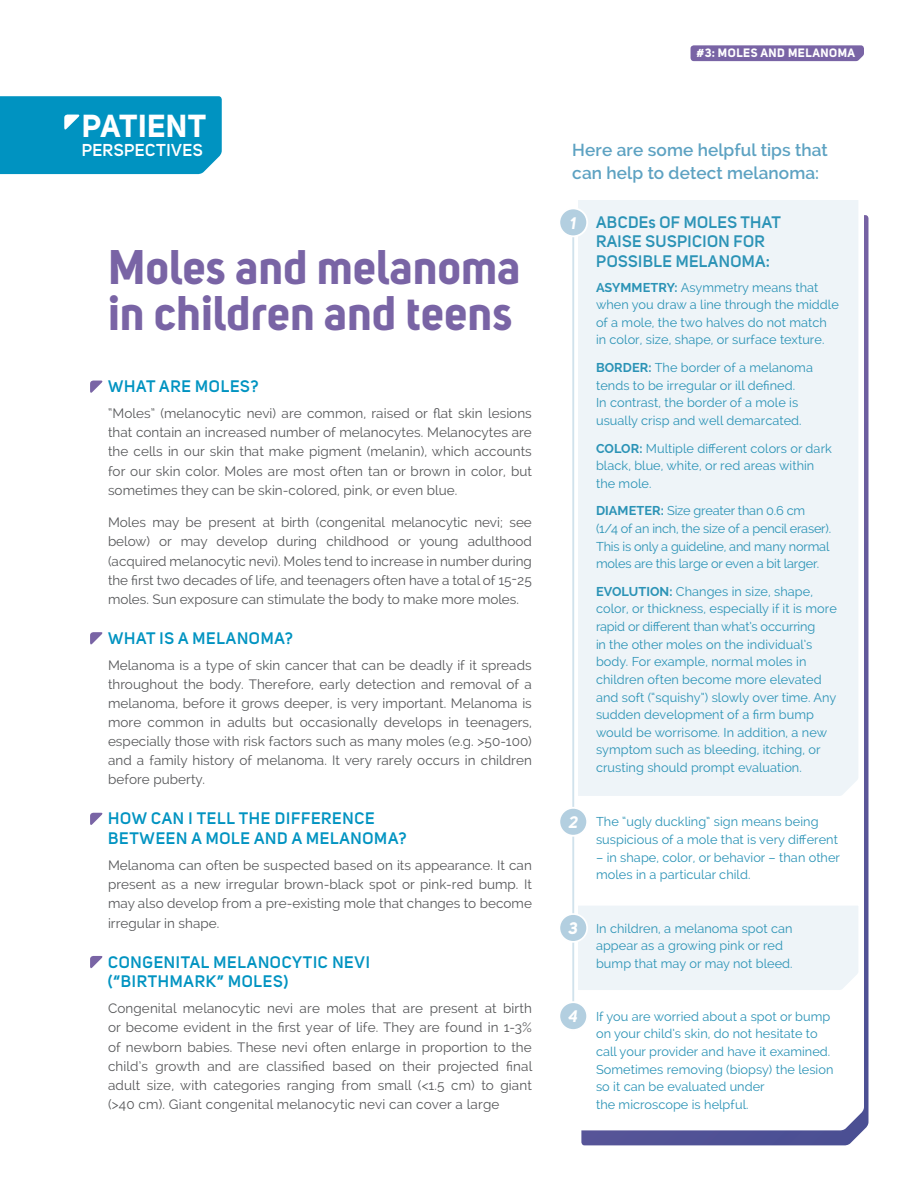
<style>
.page{position:relative;width:918px;height:1188px;background:#fff}
.page>*{position:absolute;margin:0;border:0;box-sizing:border-box;transform-origin:0 0}
.t1{font:700 48px/46.5px "Uni Sans";color:#7964a5}
.t2{font:700 31.5px "Uni Sans";letter-spacing:.01em;color:#fff}
.t3{font:600 17.25px/22.5px "Raleway";letter-spacing:.005em;color:#5da2c2}
.t4{font:600 17.1px "Uni Sans";letter-spacing:.025em;color:#fff}
.t5{font:600 16.5px/19.8px "Uni Sans";letter-spacing:.045em;color:#0093c1}
.t6{font:600 16.5px/19.8px "Uni Sans";letter-spacing:.025em;color:#2b93b6}
.t7{font:italic 700 16.5px "Uni Sans";color:#fff}
.t8{font:13.5px/19.2px "Raleway";letter-spacing:.005em;color:#57585a;text-align:justify}
.t9{font:12.75px/17.5px "Raleway";letter-spacing:.005em;color:#2b93b6}
.t10{font:12.75px/17.5px "Raleway";letter-spacing:-.015em;color:#2b93b6}
.t11{font:700 12px "Uni Sans";letter-spacing:.045em;color:#fff}
.s1{font-weight:700}
</style>
<div class="page">
<svg style="left:581px;top:215px;width:288px;height:930px;background:#6766a2"></svg>
<svg style="left:581px;top:804px;width:283px;height:326px"></svg>
<div style="left:578px;top:200px;width:289px;height:604px;background:#eef4f8"></div>
<svg style="left:578px;top:897px;width:289px;height:101px"></svg>
<hr style="left:572px;top:222px;width:2px;height:782px;background:#d0e2ec">
<svg style="left:691px;top:45px;width:173px;height:16px;background:#7d68a7"></svg>
<div style="left:559px;top:208px;width:28px;height:28px;background:#b3cfe0;border-radius:50%"></div>
<div style="left:558px;top:207px;width:30px;height:30px;border:2px solid #fff;border-radius:50%"></div>
<div style="left:559px;top:808px;width:28px;height:28px;background:#b3cfe0;border-radius:50%"></div>
<div style="left:558px;top:807px;width:30px;height:30px;border:2px solid #fff;border-radius:50%"></div>
<div style="left:559px;top:914px;width:28px;height:28px;background:#b3cfe0;border-radius:50%"></div>
<div style="left:559px;top:913px;width:29px;height:30px;border:2px solid #fff;border-radius:50%"></div>
<div style="left:559px;top:1002px;width:28px;height:28px;background:#b3cfe0;border-radius:50%"></div>
<div style="left:558px;top:1001px;width:30px;height:30px;border:2px solid #fff;border-radius:50%"></div>
<div style="left:0;top:96px;width:222px;height:78px;background:#0093c1"></div>
<svg style="left:90px;top:381px;width:13px;height:12px"></svg>
<svg style="left:90px;top:632px;width:13px;height:13px"></svg>
<svg style="left:90px;top:813px;width:13px;height:12px"></svg>
<svg style="left:90px;top:956px;width:13px;height:13px"></svg>
<h2 class="t2" style="left:82px;top:106px;width:126px">PATIENT</h2>
<p class="t4" style="left:82px;top:137px;width:123px">PERSPECTIVES</p>
<h1 class="t1" style="left:108px;top:243px;width:414px">Moles and melanoma in children and teens</h1>
<p class="t5" style="left:108px;top:375px;width:152px">WHAT ARE MOLES?</p>
<p class="t8" style="left:108px;top:404px;width:425px">“Moles” (melanocytic nevi) are common, raised or flat skin lesions that contain an increased number of melanocytes. Melanocytes are the cells in our skin that make pigment (melanin), which accounts for our skin color. Moles are most often tan or brown in color, but sometimes they can be skin-colored, pink, or even blue.</p>
<p class="t8" style="left:108px;top:513px;width:425px">Moles may be present at birth (congenital melanocytic nevi; see below) or may develop during childhood or young adulthood (acquired melanocytic nevi). Moles tend to increase in number during the first two decades of life, and teenagers often have a total of 15-25 moles. Sun exposure can stimulate the body to make more moles.</p>
<p class="t5" style="left:108px;top:627px;width:186px">WHAT IS A MELANOMA?</p>
<p class="t8" style="left:108px;top:655px;width:425px">Melanoma is a type of skin cancer that can be deadly if it spreads throughout the body. Therefore, early detection and removal of a melanoma, before it grows deeper, is very important. Melanoma is more common in adults but occasionally develops in teenagers, especially those with risk factors such as many moles (e.g. &gt;50-100) and a family history of melanoma. It very rarely occurs in children before puberty.</p>
<p class="t5" style="left:108px;top:808px;width:300px">HOW CAN I TELL THE DIFFERENCE<br>BETWEEN A MOLE AND A MELANOMA?</p>
<p class="t8" style="left:108px;top:856px;width:425px">Melanoma can often be suspected based on its appearance. It can present as a new irregular brown-black spot or pink-red bump. It may also develop from a pre-existing mole that changes to become irregular in shape.</p>
<p class="t5" style="left:108px;top:951px;width:263px">CONGENITAL MELANOCYTIC NEVI (“BIRTHMARK” MOLES)</p>
<p class="t8" style="left:108px;top:999px;width:426px">Congenital melanocytic nevi are moles that are present at birth or become evident in the first year of life. They are found in 1-3% of newborn babies. These nevi often enlarge in proportion to the child’s growth and are classified based on their projected final adult size, with categories ranging from small (&lt;1.5 cm) to giant (&gt;40 cm). Giant congenital melanocytic nevi can cover a large</p>
<p class="t11" style="left:697px;top:46px;width:160px">#3: MOLES AND MELANOMA</p>
<p class="t3" style="left:572px;top:139px;width:257px">Here are some helpful tips that can help to detect melanoma:</p>
<p class="t7" style="left:570px;top:212px;width:7px">1</p>
<p class="t6" style="left:596px;top:211px;width:186px">ABCDEs OF MOLES THAT<br>RAISE SUSPICION FOR<br>POSSIBLE MELANOMA:</p>
<p class="t9" style="left:596px;top:278px;width:244px"><span class="s1">ASYMMETRY:</span> Asymmetry means that when you draw a line through the middle of a mole, the two halves do not match in color, size, shape, or surface texture.</p>
<p class="t9" style="left:596px;top:359px;width:218px"><span class="s1">BORDER:</span> The border of a melanoma tends to be irregular or ill defined.<br>In contrast, the border of a mole is usually crisp and well demarcated.</p>
<p class="t9" style="left:596px;top:439px;width:237px"><span class="s1">COLOR:</span> Multiple different colors or dark black, blue, white, or red areas within the mole.</p>
<p class="t10" style="left:596px;top:502px;width:237px"><span class="s1">DIAMETER:</span> Size greater than 0.6 cm<br>(1/4 of an inch, the size of a pencil eraser).<br>This is only a guideline, and many normal moles are this large or even a bit larger.</p>
<p class="t9" style="left:596px;top:583px;width:242px"><span class="s1">EVOLUTION:</span> Changes in size, shape, color, or thickness, especially if it is more rapid or different than what’s occurring<br>in the other moles on the individual’s body. For example, normal moles in children often become more elevated and soft (“squishy”) slowly over time. Any sudden development of a firm bump would be worrisome. In addition, a new symptom such as bleeding, itching, or crusting should prompt evaluation.</p>
<p class="t7" style="left:569px;top:812px;width:11px">2</p>
<p class="t9" style="left:596px;top:813px;width:243px">The “ugly duckling” sign means being suspicious of a mole that is very different</p>
<p class="t9" style="left:596px;top:848px;width:246px">– in shape, color, or behavior – than other moles in a particular child.</p>
<p class="t7" style="left:569px;top:918px;width:11px">3</p>
<p class="t9" style="left:596px;top:919px;width:198px">In children, a melanoma spot can appear as a growing pink or red bump that may or may not bleed.</p>
<p class="t7" style="left:569px;top:1006px;width:11px">4</p>
<p class="t9" style="left:596px;top:1007px;width:239px">If you are worried about a spot or bump on your child’s skin, do not hesitate to call your provider and have it examined.<br>Sometimes removing (biopsy) the lesion so it can be evaluated under<br>the microscope is helpful.</p>
</div>
